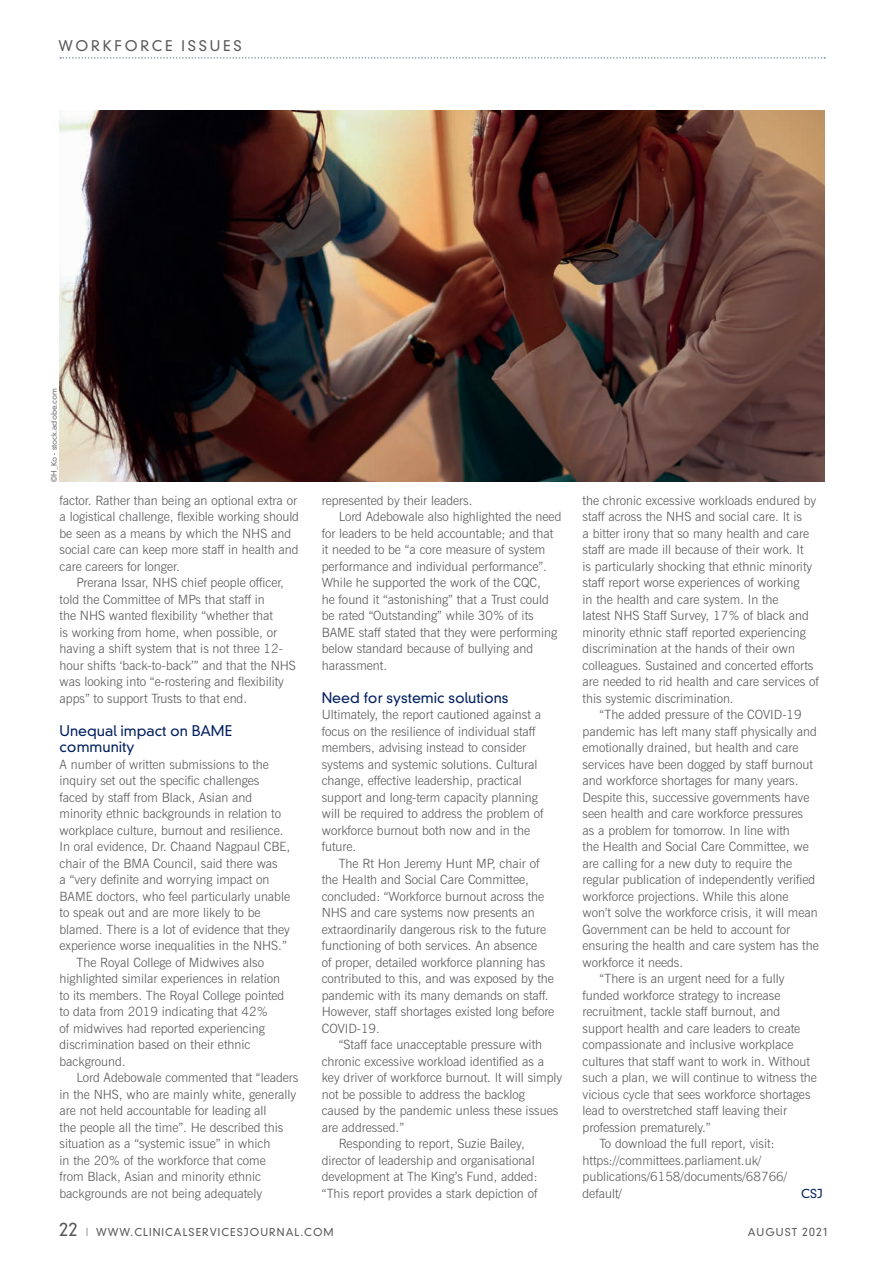
<style>
.page{position:relative;width:893px;height:1263px;background:#fff}
.page>*{position:absolute;margin:0;border:0;box-sizing:border-box;transform-origin:0 0}
._1_CSJ_Feat_Text_Xhe{font:300 14.25px/16.5px "DIN Neuzeit Grotesk";color:#011e5f}
.t1{font:300 14.25px "DIN Neuzeit Grotesk";letter-spacing:.195em;color:#57585a}
._1_CSJ_Feat_Text_ind{font:300 12.75px/16.5px "News Gothic BT";color:#57585a}
._1_CSJ_Feat_Text_ful{font:300 12.75px/16.5px "News Gothic BT";color:#57585a}
._1_CSJ_Feat_Text_ind-2{font:300 12px "DIN Neuzeit Grotesk";color:#011e5f}
.t2{font:300 10.5px "DIN Neuzeit Grotesk";letter-spacing:.1em;color:#57585a}
._1_CSJ_Feat_Text_Cre{font:300 7.5px "DIN Neuzeit Grotesk";color:#6c6d70}
.s1{font-size:18px}
.s2{font-family:"Gotham";font-size:11.25px}
.s3{font-size:11.25px}
</style>
<div class="page">
<svg style="left:60px;top:57px;width:765px;height:2px"></svg>
<img style="left:60px;top:111px;width:765px;height:371px">
<p class="t1" style="left:58px;top:37px;width:185px">WORKFORCE ISSUES</p>
<p class="_1_CSJ_Feat_Text_Cre" style="left:50px;top:482px;width:95px;rotate:-90deg">©H_Ko - stock.adobe.com</p>
<p class="_1_CSJ_Feat_Text_ful" style="left:60px;top:492px;width:241px">factor. Rather than being an optional extra or a logistical challenge, flexible working should be seen as a means by which the NHS and social care can keep more staff in health and care careers for longer.</p>
<p class="_1_CSJ_Feat_Text_ind" style="left:60px;top:574px;width:238px;text-indent:17px">Prerana Issar, NHS chief people officer, told the Committee of MPs that staff in<br>the NHS wanted flexibility “whether that<br>is working from home, when possible, or having a shift system that is not three 12- hour shifts ‘back-to-back’” and that the NHS was looking into “e-rostering and flexibility apps” to support Trusts to that end.</p>
<p class="_1_CSJ_Feat_Text_Xhe" style="left:60px;top:722px;width:174px">Unequal impact on BAME community</p>
<p class="_1_CSJ_Feat_Text_ful" style="left:60px;top:756px;width:232px">A number of written submissions to the inquiry set out the specific challenges faced by staff from Black, Asian and minority ethnic backgrounds in relation to workplace culture, burnout and resilience.<br>In oral evidence, Dr. Chaand Nagpaul CBE, chair of the BMA Council, said there was<br>a “very definite and worrying impact on BAME doctors, who feel particularly unable to speak out and are more likely to be blamed. There is a lot of evidence that they experience worse inequalities in the NHS.”</p>
<p class="_1_CSJ_Feat_Text_ind" style="left:60px;top:954px;width:226px;text-indent:17px">The Royal College of Midwives also highlighted similar experiences in relation to its members. The Royal College pointed to data from 2019 indicating that 42%<br>of midwives had reported experiencing discrimination based on their ethnic background.</p>
<p class="_1_CSJ_Feat_Text_ind" style="left:60px;top:1069px;width:240px;text-indent:17px">Lord Adebowale commented that “leaders in the NHS, who are mainly white, generally are not held accountable for leading all<br>the people all the time”. He described this situation as a “systemic issue” in which<br>in the 20% of the workforce that come<br>from Black, Asian and minority ethnic backgrounds are not being adequately</p>
<p class="_1_CSJ_Feat_Text_ind" style="left:322px;top:492px;width:152px">represented by their leaders.</p>
<p class="_1_CSJ_Feat_Text_ind" style="left:322px;top:508px;width:241px;text-indent:17px">Lord Adebowale also highlighted the need for leaders to be held accountable; and that it needed to be “a core measure of system performance and individual performance”.<br>While he supported the work of the CQC,<br>he found it “astonishing” that a Trust could be rated “Outstanding” while 30% of its BAME staff stated that they were performing below standard because of bullying and harassment.</p>
<p class="_1_CSJ_Feat_Text_Xhe" style="left:322px;top:689px;width:188px">Need for systemic solutions</p>
<p class="_1_CSJ_Feat_Text_ful" style="left:322px;top:706px;width:223px">Ultimately, the report cautioned against a focus on the resilience of individual staff members, advising instead to consider systems and systemic solutions. Cultural change, effective leadership, practical support and long-term capacity planning will be required to address the problem of workforce burnout both now and in the future.</p>
<p class="_1_CSJ_Feat_Text_ind" style="left:322px;top:855px;width:234px;text-indent:17px">The Rt Hon Jeremy Hunt MP, chair of the Health and Social Care Committee, concluded: “Workforce burnout across the NHS and care systems now presents an extraordinarily dangerous risk to the future functioning of both services. An absence<br>of proper, detailed workforce planning has contributed to this, and was exposed by the pandemic with its many demands on staff.<br>However, staff shortages existed long before COVID-19.</p>
<p class="_1_CSJ_Feat_Text_ind" style="left:322px;top:1036px;width:242px;text-indent:17px">“Staff face unacceptable pressure with chronic excessive workload identified as a key driver of workforce burnout. It will simply not be possible to address the backlog caused by the pandemic unless these issues are addressed.”</p>
<p class="_1_CSJ_Feat_Text_ind" style="left:322px;top:1135px;width:217px;text-align:center">Responding to report, Suzie Bailey, director of leadership and organisational development at The King’s Fund, added: “This report provides a stark depiction of</p>
<p class="_1_CSJ_Feat_Text_ind" style="left:583px;top:492px;width:238px">the chronic excessive workloads endured by staff across the NHS and social care. It is<br>a bitter irony that so many health and care staff are made ill because of their work. It<br>is particularly shocking that ethnic minority staff report worse experiences of working<br>in the health and care system. In the<br>latest NHS Staff Survey, 17% of black and minority ethnic staff reported experiencing discrimination at the hands of their own colleagues. Sustained and concerted efforts are needed to rid health and care services of this systemic discrimination.</p>
<p class="_1_CSJ_Feat_Text_ind" style="left:583px;top:706px;width:238px;text-indent:17px">“The added pressure of the COVID-19 pandemic has left many staff physically and emotionally drained, but health and care services have been dogged by staff burnout and workforce shortages for many years.<br>Despite this, successive governments have seen health and care workforce pressures<br>as a problem for tomorrow. In line with<br>the Health and Social Care Committee, we are calling for a new duty to require the regular publication of independently verified workforce projections. While this alone won’t solve the workforce crisis, it will mean Government can be held to account for ensuring the health and care system has the workforce it needs.</p>
<p class="_1_CSJ_Feat_Text_ind" style="left:583px;top:970px;width:236px;text-indent:17px">“There is an urgent need for a fully funded workforce strategy to increase recruitment, tackle staff burnout, and support health and care leaders to create compassionate and inclusive workplace cultures that staff want to work in. Without such a plan, we will continue to witness the vicious cycle that sees workforce shortages lead to overstretched staff leaving their profession prematurely.”</p>
<p class="_1_CSJ_Feat_Text_ind" style="left:583px;top:1135px;width:206px;text-indent:17px">To download the full report, visit: https://committees.parliament.uk/ publications/6158/documents/68766/ default/</p>
<p class="_1_CSJ_Feat_Text_ind-2" style="left:801px;top:1186px;width:23px">CSJ</p>
<p class="t2" style="left:59px;top:1225px;width:276px"><span class="s1">22</span> <span class="s2">l</span> WWW.CLINICALSERVICESJOURNAL.COM</p>
<p class="t2" style="left:748px;top:1225px;width:81px">AUGUST <span class="s3">2021</span></p>
</div>
